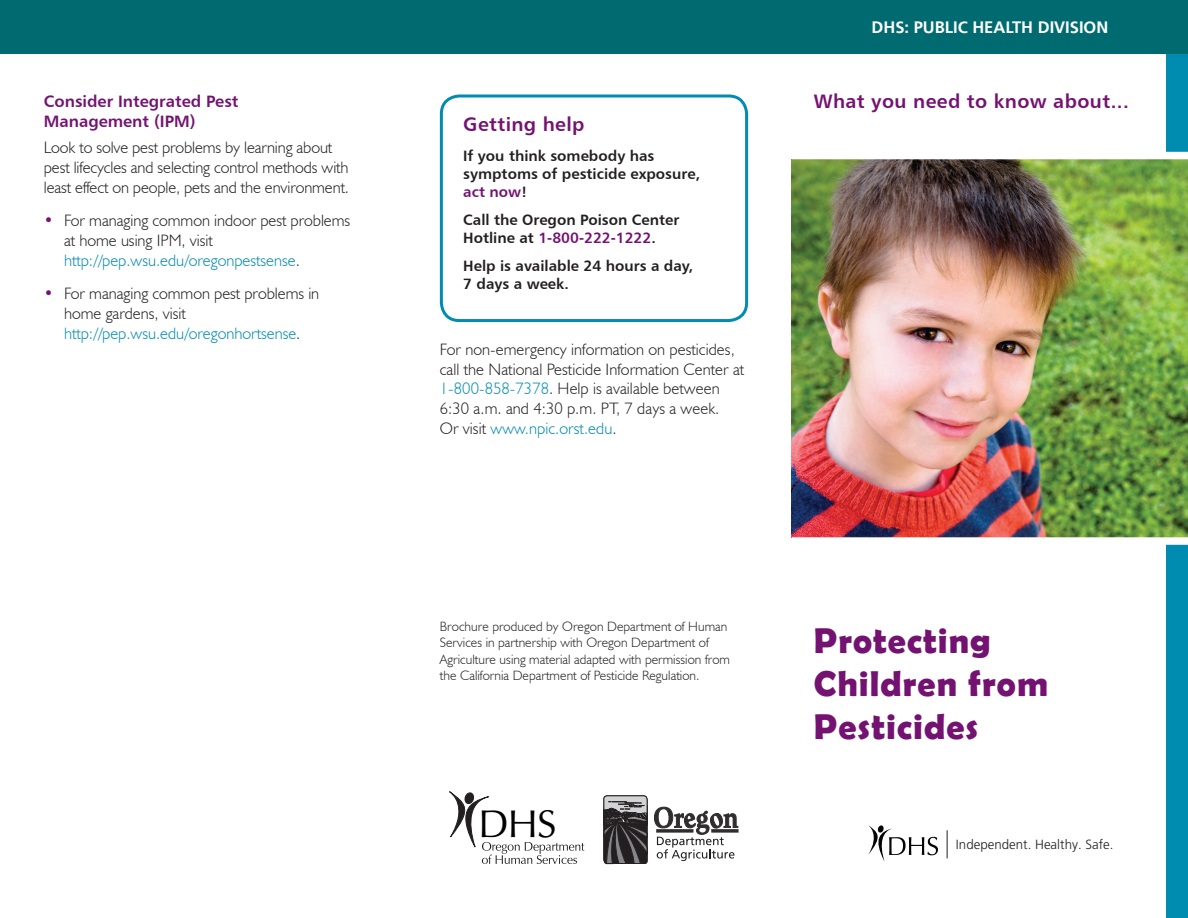
<style>
.page{position:relative;width:1188px;height:918px;background:#fff}
.page>*{position:absolute;margin:0;border:0;box-sizing:border-box;transform-origin:0 0}
.t1{font:38.7px "Optima";color:#000}
.cover_headline_1{font:700 36px/43.2px "Berlin Sans FB Demi";letter-spacing:.03em;color:#741272}
.cover_headline_2{font:19.5px "Humanist 777 BT Bold B";letter-spacing:.02em;color:#741272}
.body_text{font:300 16.5px/19.8px "Humanist 521 BT";letter-spacing:.005em;color:#231f20}
.bullet_text{font:300 16.5px/19.8px "Humanist 521 BT";color:#231f20}
.Headline_4{font:16.5px/19.8px "Humanist 777 BT Bold B";color:#741272}
.t2{font:700 16.5px "Frutiger LT";color:#fff}
.Headline_4-2{font:15px/18px "Humanist 777 BT Bold B";color:#231f20}
.credit{font:300 13.5px/16.2px "Humanist 521 BT";letter-spacing:.005em;color:#231f20}
.t3{font:300 13.35px "Frutiger LT";color:#231f20}
.s1{color:#741272}
.s2{color:#008bb0}
</style>
<div class="page">
<div style="left:1166px;top:33px;width:22px;height:885px;background:#008bb0"></div>
<div style="left:0;top:0;width:1188px;height:54px;background:#006a71"></div>
<img style="left:792px;top:159px;width:396px;height:378px">
<div style="left:792px;top:152px;width:396px;height:7px;background:#fff"></div>
<div style="left:792px;top:537px;width:396px;height:8px;background:#fff"></div>
<svg style="left:947px;top:830px;width:1px;height:28px"></svg>
<svg style="left:868px;top:825px;width:70px;height:37px"></svg>
<div style="left:440px;top:94px;width:308px;height:228px;border:3px solid #008bb0;border-radius:18px"></div>
<svg style="left:449px;top:792px;width:135px;height:72px"></svg>
<svg style="left:603px;top:796px;width:45px;height:68px;background:#504e4f"></svg>
<svg style="left:654px;top:806px;width:85px;height:55px"></svg>
<svg style="left:711px;top:829px;width:28px;height:4px"></svg>
<svg style="left:656px;top:829px;width:37px;height:4px"></svg>
<p class="Headline_4" style="left:44px;top:91px;width:196px">Consider Integrated Pest<br>Management (IPM)</p>
<p class="body_text" style="left:44px;top:138px;width:307px">Look to solve pest problems by learning about pest lifecycles and selecting control methods with least effect on people, pets and the environment.</p>
<p class="bullet_text" style="left:64px;top:210px;width:288px;text-indent:-20px"><span class="s1">•</span> For managing common indoor pest problems at home using IPM, visit <span class="s2">http://pep.wsu.edu/oregonpestsense</span>.</p>
<p class="bullet_text" style="left:64px;top:283px;width:257px;text-indent:-20px"><span class="s1">•</span> For managing common pest problems in home gardens, visit <span class="s2">http://pep.wsu.edu/oregonhortsense</span>.</p>
<p class="cover_headline_2" style="left:463px;top:112px;width:123px">Getting help</p>
<p class="Headline_4-2" style="left:463px;top:146px;width:238px">If you think somebody has symptoms of pesticide exposure, <span class="s1">act now</span>!</p>
<p class="Headline_4-2" style="left:463px;top:210px;width:218px">Call the Oregon Poison Center<br>Hotline at <span class="s1">1-800-222-1222</span>.</p>
<p class="Headline_4-2" style="left:463px;top:256px;width:231px">Help is available 24 hours a day,<br>7 days a week.</p>
<p class="body_text" style="left:440px;top:339px;width:306px">For non-emergency information on pesticides, call the National Pesticide Information Center at <span class="s2">1-800-858-7378</span>. Help is available between 6:30 a.m. and 4:30 p.m. PT, 7 days a week.<br>Or visit <span class="s2">www.npic.orst.edu</span>.</p>
<p class="t2" style="left:872px;top:18px;width:238px">DHS: PUBLIC HEALTH DIVISION</p>
<p class="cover_headline_2" style="left:814px;top:89px;width:317px">What you need to know about...</p>
<p class="credit" style="left:440px;top:618px;width:292px">Brochure produced by Oregon Department of Human Services in partnership with Oregon Department of Agriculture using material adapted with permission from the California Department of Pesticide Regulation.</p>
<p class="t1" style="left:478px;top:801px;width:80px">DHS</p>
<p class="cover_headline_1" style="left:814px;top:618px;width:236px">Protecting<br>Children from<br>Pesticides</p>
<p class="t3" style="left:956px;top:836px;width:159px">Independent. Healthy. Safe.</p>
</div>
